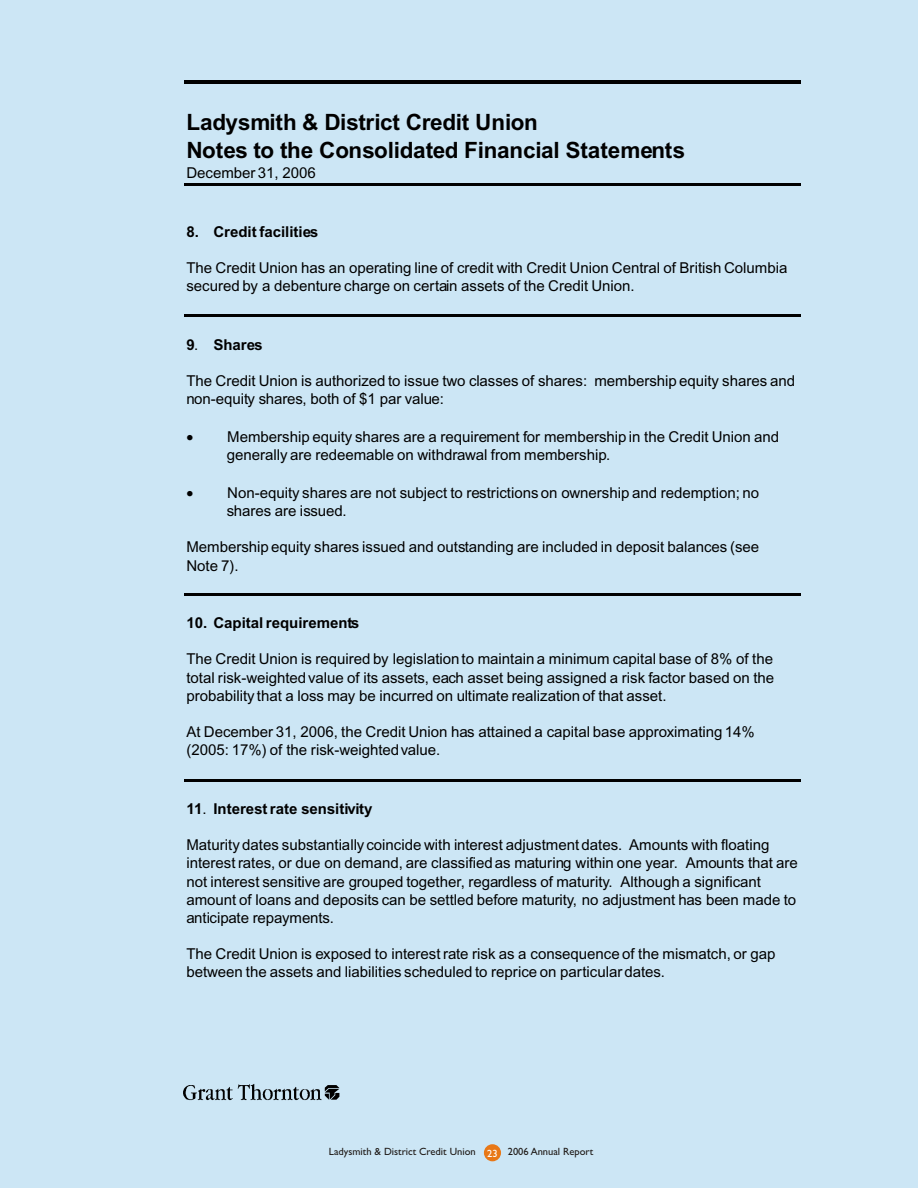
<style>
.page{position:relative;width:918px;height:1188px;background:#cce6f5}
.page>*{position:absolute;margin:0;border:0;box-sizing:border-box;transform-origin:0 0}
.t1{font:700 22.5px/27.8px "Arial";letter-spacing:-.01em;color:#000}
.t2{font:15px/18.1px "Arial";color:#000}
.t3{font:700 15px "Arial";color:#000}
.t4{font:10.5px "Gill Sans";color:#1f1a17}
.t5{font:10.5px "Gill Sans";color:#fff}
.s1{font-weight:400}
</style>
<div class="page">
<hr style="left:184px;top:81px;width:617px;height:3px;background:#000">
<hr style="left:184px;top:184px;width:617px;height:2px;background:#000">
<hr style="left:184px;top:315px;width:617px;height:2px;background:#000">
<hr style="left:184px;top:593px;width:617px;height:2px;background:#000">
<hr style="left:184px;top:779px;width:617px;height:2px;background:#000">
<svg style="left:183px;top:1084px;width:156px;height:16px"></svg>
<div style="left:484px;top:1144px;width:17px;height:17px;background:#e87817;border-radius:50%"></div>
<h1 class="t1" style="left:186px;top:110px;width:500px">Ladysmith &amp; District Credit Union<br>Notes to the Consolidated Financial Statements</h1>
<p class="t2" style="left:186px;top:165px;width:131px">December 31, 2006</p>
<p class="t3" style="left:186px;top:226px;width:133px">8. Credit facilities</p>
<p class="t2" style="left:186px;top:260px;width:603px">The Credit Union has an operating line of credit with Credit Union Central of British Columbia secured by a debenture charge on certain assets of the Credit Union.</p>
<p class="t3" style="left:186px;top:339px;width:78px">9<span class="s1">.</span> Shares</p>
<p class="t2" style="left:186px;top:374px;width:610px">The Credit Union is authorized to issue two classes of shares: membershipequity shares and non-equity shares, both of $1 par value:</p>
<p class="t2" style="left:227px;top:429px;width:554px;text-indent:-41px">• Membership equity shares are a requirement for membershipin the Credit Union and generally are redeemable on withdrawal from membership.</p>
<p class="t2" style="left:227px;top:485px;width:534px;text-indent:-41px">• Non-equity shares are not subject to restrictionson ownership and redemption; no shares are issued.</p>
<p class="t2" style="left:186px;top:539px;width:574px">Membershipequity shares issued and outstanding are included in deposit balances (see<br>Note 7).</p>
<p class="t3" style="left:186px;top:617px;width:174px">10. Capital requirements</p>
<p class="t2" style="left:186px;top:651px;width:589px;text-align:justify">The Credit Union is required by legislationto maintain a minimum capital base of 8% of the total risk-weightedvalue of its assets, each asset being assigned a risk factor based on the probability that a loss may be incurred on ultimate realizationof that asset.</p>
<p class="t2" style="left:186px;top:724px;width:570px">At December 31, 2006, the Credit Union has attained a capital base approximating14% (2005: 17%) of the risk-weightedvalue.</p>
<p class="t3" style="left:186px;top:803px;width:188px">11<span class="s1">.</span> Interest rate sensitivity</p>
<p class="t2" style="left:186px;top:837px;width:613px">Maturitydates substantiallycoincide with interest adjustment dates. Amounts with floating interest rates, or due on demand, are classifiedas maturing within one year. Amounts that are not interest sensitive are grouped together, regardless of maturity. Although a significant amount of loans and deposits can be settled before maturity, no adjustment has been made to anticipate repayments.</p>
<p class="t2" style="left:186px;top:947px;width:591px">The Credit Union is exposed to interest rate risk as a consequenceof the mismatch, or gap between the assets and liabilities scheduled to reprice on particulardates.</p>
<p class="t4" style="left:329px;top:1147px;width:148px">Ladysmith &amp; District Credit Union</p>
<p class="t4" style="left:508px;top:1147px;width:87px">2006 Annual Report</p>
<p class="t5" style="left:487px;top:1149px;width:12px">23</p>
</div>
